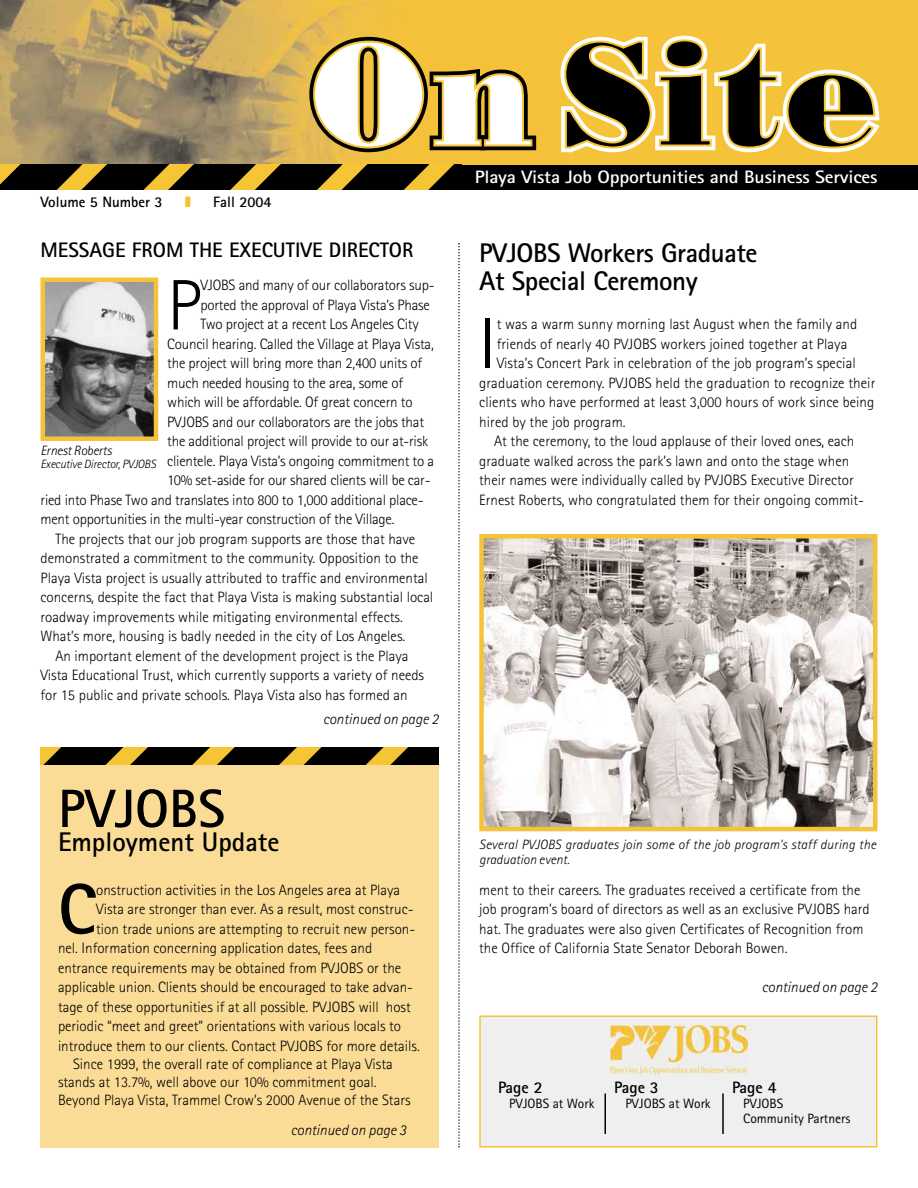
<style>
.page{position:relative;width:918px;height:1188px;background:#fff}
.page>*{position:absolute;margin:0;border:0;box-sizing:border-box;transform-origin:0 0}
.t1{font:300 71.55px "Rotis Sans Serif";color:#000}
.t2{font:700 71.55px "Rotis Sans Serif";color:#000}
.t3{font:700 54px "Rotis Sans Serif";color:#000}
.t4{font:700 27px/28.5px "Rotis Sans Serif";letter-spacing:-.015em;color:#000}
.t5{font:700 21px "Rotis Sans Serif";color:#000}
.t6{font:700 18px "Rotis Sans Serif";letter-spacing:-.01em;color:#fff;scale:1.1 1}
.t7{font:700 16.5px "Rotis Sans Serif";color:#000}
.t8{font:300 15px/19.5px "Rotis Sans Serif";color:#000}
.t9{font:italic 300 15px "Rotis Sans Serif";color:#000}
.t10{font:700 15px "Rotis Sans Serif";color:#000}
.t11{font:italic 300 13.5px/15px "Rotis Sans Serif";letter-spacing:.015em;color:#000}
.t12{font:13.5px/15px "Rotis Sans Serif";color:#000}
.t13{font:italic 300 13.5px "Rotis Sans Serif";letter-spacing:-.015em;color:#000}
.t14{font:italic 300 12px "Rotis Sans Serif";letter-spacing:-.015em;color:#000}
</style>
<div class="page">
<div style="left:0;top:0;width:918px;height:189px;background:#f5c339"></div>
<img style="left:1px;top:0;width:570px;height:165px">
<hr style="left:0;top:0;width:1px;height:594px;background:#fff9ee">
<div style="left:0;top:165px;width:918px;height:24px;background:#000"></div>
<svg style="left:0;top:165px;width:453px;height:24px"></svg>
<svg style="left:304px;top:32px;width:237px;height:127px"></svg>
<svg style="left:561px;top:36px;width:319px;height:116px"></svg>
<div style="left:40px;top:752px;width:399px;height:395px;background:#fbdc97"></div>
<img style="left:45px;top:283px;width:108px;height:153px">
<div style="left:40px;top:278px;width:118px;height:163px;border:4px solid #f5c339"></div>
<img style="left:484px;top:539px;width:388px;height:287px">
<div style="left:479px;top:534px;width:398px;height:297px;border:4px solid #f5c339"></div>
<svg style="left:40px;top:747px;width:399px;height:18px;background:#43360e"></svg>
<svg style="left:458px;top:243px;width:2px;height:905px"></svg>
<div style="left:480px;top:1016px;width:397px;height:131px;background:#efefef"></div>
<img style="left:610px;top:1025px;width:137px;height:50px">
<div style="left:479px;top:1016px;width:399px;height:132px;border:2px solid #f5c339"></div>
<hr style="left:604px;top:1094px;width:2px;height:40px;background:#000">
<hr style="left:722px;top:1094px;width:2px;height:40px;background:#000">
<p class="t10" style="left:40px;top:196px;width:124px">Volume 5 Number 3</p>
<p class="t10" style="left:213px;top:196px;width:60px">Fall 2004</p>
<h3 class="t5" style="left:40px;top:243px;width:374px">MESSAGE FROM THE EXECUTIVE DIRECTOR</h3>
<h1 class="t1" style="left:167px;top:280px;width:36px">P</h1>
<p class="t8" style="left:201px;top:277px;width:235px">VJOBS and many of our collaborators sup-</p>
<p class="t8" style="left:200px;top:297px;width:231px">ported the approval of Playa Vista’s Phase</p>
<p class="t8" style="left:200px;top:316px;width:220px">Two project at a recent Los Angeles City</p>
<p class="t8" style="left:167px;top:336px;width:268px">Council hearing. Called the Village at Playa Vista,</p>
<p class="t8" style="left:167px;top:355px;width:256px">the project will bring more than 2,400 units of</p>
<p class="t8" style="left:167px;top:375px;width:237px">much needed housing to the area, some of</p>
<p class="t8" style="left:167px;top:394px;width:247px">which will be affordable. Of great concern to</p>
<p class="t8" style="left:167px;top:414px;width:258px">PVJOBS and our collaborators are the jobs that</p>
<p class="t8" style="left:167px;top:433px;width:262px">the additional project will provide to our at-risk</p>
<p class="t8" style="left:167px;top:453px;width:268px">clientele. Playa Vista’s ongoing commitment to a</p>
<p class="t8" style="left:167px;top:472px;width:265px">10% set-aside for our shared clients will be car-</p>
<p class="t8" style="left:40px;top:492px;width:385px">ried into Phase Two and translates into 800 to 1,000 additional place-</p>
<p class="t8" style="left:40px;top:511px;width:356px">ment opportunities in the multi-year construction of the Village.</p>
<p class="t8" style="left:56px;top:531px;width:361px">The projects that our job program supports are those that have</p>
<p class="t8" style="left:40px;top:550px;width:380px">demonstrated a commitment to the community. Opposition to the</p>
<p class="t8" style="left:40px;top:570px;width:389px">Playa Vista project is usually attributed to traffic and environmental</p>
<p class="t8" style="left:40px;top:589px;width:394px">concerns, despite the fact that Playa Vista is making substantial local</p>
<p class="t8" style="left:40px;top:609px;width:364px">roadway improvements while mitigating environmental effects.</p>
<p class="t8" style="left:40px;top:628px;width:366px">What’s more, housing is badly needed in the city of Los Angeles.</p>
<p class="t8" style="left:56px;top:648px;width:354px">An important element of the development project is the Playa</p>
<p class="t8" style="left:40px;top:667px;width:385px">Vista Educational Trust, which currently supports a variety of needs</p>
<p class="t8" style="left:40px;top:687px;width:369px">for 15 public and private schools. Playa Vista also has formed an</p>
<p class="t13" style="left:40px;top:445px;width:73px">Ernest Roberts</p>
<p class="t14" style="left:40px;top:460px;width:117px">Executive Director, PVJOBS</p>
<p class="t9" style="left:323px;top:714px;width:117px">continued on page 2</p>
<h2 class="t3" style="left:58px;top:790px;width:168px">PVJOBS</h2>
<h3 class="t4" style="left:58px;top:830px;width:223px">Employment Update</h3>
<h1 class="t2" style="left:58px;top:884px;width:40px">C</h1>
<p class="t8" style="left:96px;top:881px;width:306px">onstruction activities in the Los Angeles area at Playa</p>
<p class="t8" style="left:96px;top:901px;width:319px">Vista are stronger than ever. As a result, most construc-</p>
<p class="t8" style="left:96px;top:920px;width:321px">tion trade unions are attempting to recruit new person-</p>
<p class="t8" style="left:58px;top:940px;width:316px">nel. Information concerning application dates, fees and</p>
<p class="t8" style="left:58px;top:959px;width:345px">entrance requirements may be obtained from PVJOBS or the</p>
<p class="t8" style="left:58px;top:979px;width:357px">applicable union. Clients should be encouraged to take advan-</p>
<p class="t8" style="left:58px;top:998px;width:354px">tage of these opportunities if at all possible. PVJOBS will host</p>
<p class="t8" style="left:58px;top:1018px;width:345px">periodic “meet and greet” orientations with various locals to</p>
<p class="t8" style="left:58px;top:1037px;width:363px">introduce them to our clients. Contact PVJOBS for more details.</p>
<p class="t8" style="left:58px;top:1056px;width:354px;line-height:18px;text-indent:15px">Since 1999, the overall rate of compliance at Playa Vista stands at 13.7%, well above our 10% commitment goal.<br>Beyond Playa Vista, Trammel Crow’s 2000 Avenue of the Stars</p>
<p class="t9" style="left:291px;top:1125px;width:117px">continued on page 3</p>
<p class="t6" style="left:475px;top:170px;width:368px">Playa Vista Job Opportunities and Business Services</p>
<h3 class="t4" style="left:479px;top:241px;width:280px">PVJOBS Workers Graduate<br>At Special Ceremony</h3>
<h1 class="t1" style="left:479px;top:319px;width:19px">I</h1>
<p class="t8" style="left:497px;top:316px;width:362px">t was a warm sunny morning last August when the family and</p>
<p class="t8" style="left:497px;top:335px;width:352px">friends of nearly 40 PVJOBS workers joined together at Playa</p>
<p class="t8" style="left:497px;top:355px;width:361px">Vista’s Concert Park in celebration of the job program’s special</p>
<p class="t8" style="left:479px;top:374px;width:398px">graduation ceremony. PVJOBS held the graduation to recognize their</p>
<p class="t8" style="left:479px;top:394px;width:397px">clients who have performed at least 3,000 hours of work since being</p>
<p class="t8" style="left:479px;top:413px;width:148px">hired by the job program.</p>
<p class="t8" style="left:494px;top:433px;width:362px">At the ceremony, to the loud applause of their loved ones, each</p>
<p class="t8" style="left:479px;top:452px;width:372px">graduate walked across the park’s lawn and onto the stage when</p>
<p class="t8" style="left:479px;top:472px;width:376px">their names were individually called by PVJOBS Executive Director</p>
<p class="t8" style="left:479px;top:491px;width:386px">Ernest Roberts, who congratulated them for their ongoing commit-</p>
<p class="t11" style="left:479px;top:838px;width:398px">Several PVJOBS graduates join some of the job program's staff during the graduation event.</p>
<p class="t8" style="left:479px;top:881px;width:392px">ment to their careers. The graduates received a certificate from the job program’s board of directors as well as an exclusive PVJOBS hard hat. The graduates were also given Certificates of Recognition from the Office of California State Senator Deborah Bowen.</p>
<p class="t9" style="left:762px;top:982px;width:117px">continued on page 2</p>
<p class="t7" style="left:498px;top:1081px;width:46px">Page 2</p>
<p class="t12" style="left:509px;top:1097px;width:87px">PVJOBS at Work</p>
<p class="t7" style="left:614px;top:1081px;width:46px">Page 3</p>
<p class="t12" style="left:625px;top:1097px;width:87px">PVJOBS at Work</p>
<p class="t7" style="left:732px;top:1081px;width:46px">Page 4</p>
<p class="t12" style="left:743px;top:1097px;width:109px">PVJOBS<br>Community Partners</p>
</div>
